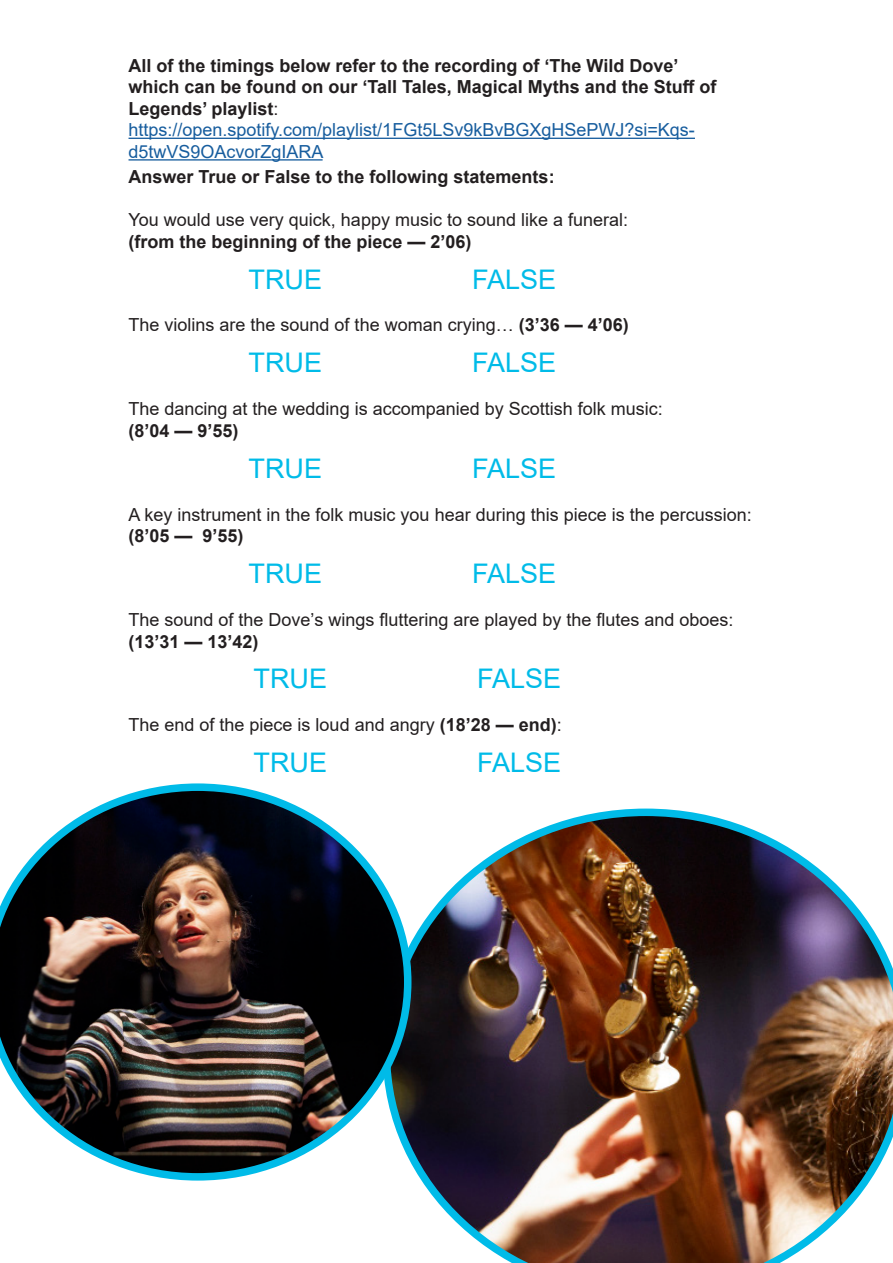
<style>
.page{position:relative;width:893px;height:1263px;background:#fff}
.page>*{position:absolute;margin:0;border:0;box-sizing:border-box;transform-origin:0 0}
.t1{font:27px "Arial";color:#00bbe8}
.t2{font:18px/21.6px "Arial";color:#231f20}
.t3{font:700 18px/21.6px "Arial";color:#231f20}
.t4{font:18px/21.6px "Arial";color:#175d9e}
.s1{font-weight:400}
.s2{font-weight:700}
</style>
<div class="page">
<img style="left:411px;top:808px;width:482px;height:455px">
<img style="left:0;top:783px;width:411px;height:397px">
<hr style="left:129px;top:138px;width:566px;height:1px;background:#175d9e">
<hr style="left:129px;top:159px;width:194px;height:2px;background:#175d9e">
<p class="t3" style="left:129px;top:55px;width:589px">All of the timings below refer to the recording of ‘The Wild Dove’ which can be found on our ‘Tall Tales, Magical Myths and the Stuff of<br>Legends’ playlist<span class="s1">:</span></p>
<p class="t4" style="left:129px;top:119px;width:568px">https://open.spotify.com/playlist/1FGt5LSv9kBvBGXgHSePWJ?si=Kqs&shy;d5twVS9OAcvorZgIARA</p>
<p class="t3" style="left:129px;top:166px;width:428px">Answer True or False to the following statements:</p>
<p class="t2" style="left:129px;top:209px;width:501px">You would use very quick, happy music to sound like a funeral:</p>
<p class="t3" style="left:129px;top:231px;width:345px">(from the beginning of the piece — 2’06)</p>
<p class="t1" style="left:249px;top:260px;width:75px">TRUE</p>
<p class="t1" style="left:472px;top:260px;width:85px">FALSE</p>
<p class="t2" style="left:129px;top:314px;width:502px">The violins are the sound of the woman crying… <span class="s2">(3’36 — 4’06)</span></p>
<p class="t1" style="left:249px;top:344px;width:75px">TRUE</p>
<p class="t1" style="left:472px;top:344px;width:85px">FALSE</p>
<p class="t2" style="left:129px;top:398px;width:536px">The dancing at the wedding is accompanied by Scottish folk music: <span class="s2">(8’04 — 9’55)</span></p>
<p class="t1" style="left:249px;top:450px;width:75px">TRUE</p>
<p class="t1" style="left:472px;top:450px;width:85px">FALSE</p>
<p class="t2" style="left:129px;top:503px;width:625px">A key instrument in the folk music you hear during this piece is the percussion: <span class="s2">(8’05 — 9’55)</span></p>
<p class="t1" style="left:249px;top:555px;width:75px">TRUE</p>
<p class="t1" style="left:472px;top:555px;width:85px">FALSE</p>
<p class="t2" style="left:129px;top:609px;width:607px">The sound of the Dove’s wings fluttering are played by the flutes and oboes:</p>
<p class="t3" style="left:129px;top:631px;width:132px">(13’31 — 13’42)</p>
<p class="t1" style="left:254px;top:660px;width:75px">TRUE</p>
<p class="t1" style="left:477px;top:660px;width:85px">FALSE</p>
<p class="t2" style="left:129px;top:714px;width:435px">The end of the piece is loud and angry <span class="s2">(18’28 — end)</span>:</p>
<p class="t1" style="left:254px;top:744px;width:75px">TRUE</p>
<p class="t1" style="left:477px;top:744px;width:85px">FALSE</p>
</div>
